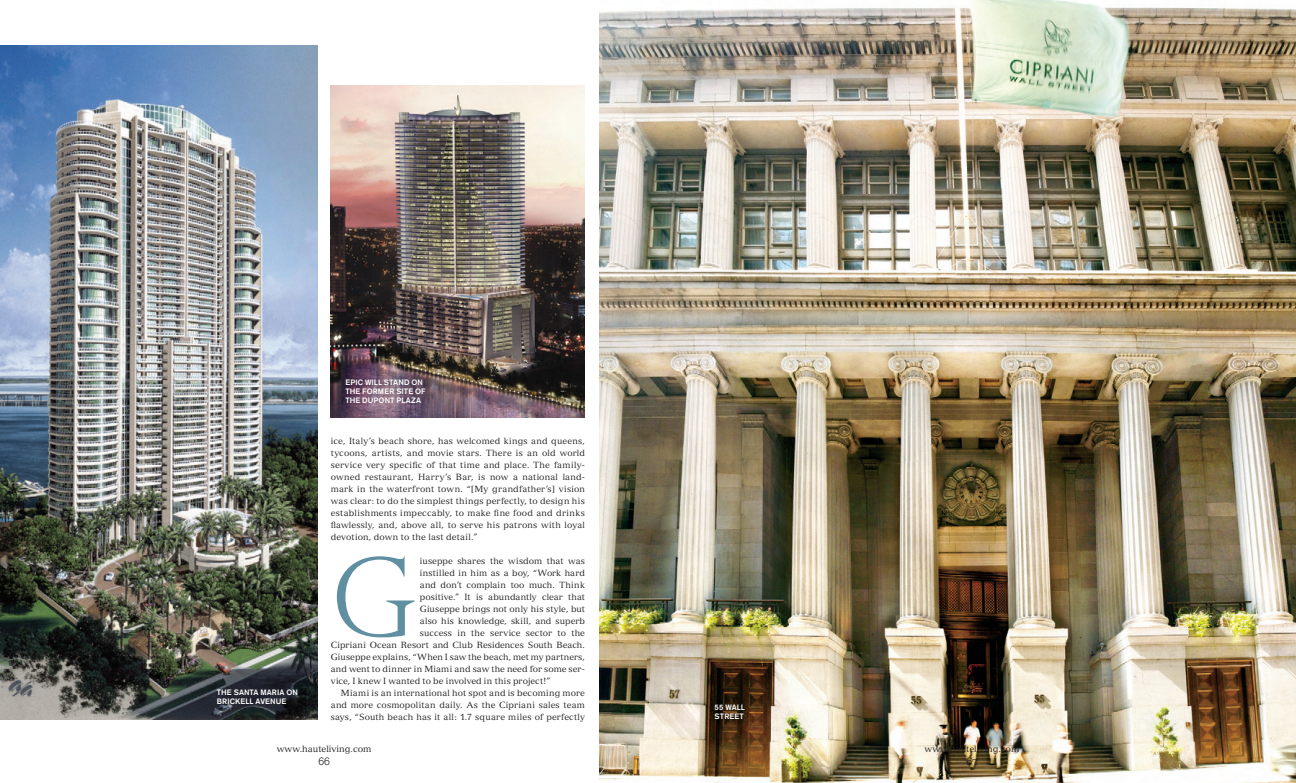
<style>
.page{position:relative;width:1296px;height:783px;background:#fff}
.page>*{position:absolute;margin:0;border:0;box-sizing:border-box;transform-origin:0 0}
.t1{font:300 109.9px "Versailles";color:#608fa2}
.t2{font:11px "Akzidenz Grotesk BE Light Os F";color:#231f20}
.t3{font:9px "Versailles";color:#231f20}
.t4{font:8.8px/12px "Versailles";letter-spacing:.01em;color:#231f20;text-align:justify}
.t5{font:500 7.8px/9px "Akzidenz Grotesk BE";letter-spacing:.015em;color:#fff}
</style>
<div class="page">
<img style="left:331px;top:86px;width:254px;height:332px">
<img style="left:0;top:45px;width:317px;height:675px">
<img style="left:600px;top:0;width:696px;height:783px">
<p class="t5" style="left:217px;top:688px;width:83px">THE SANTA MARIA ON<br>BRICKELL AVENUE</p>
<p class="t5" style="left:345px;top:378px;width:82px">EPIC WILL STAND ON<br>THE FORMER SITE OF<br>THE DUPONT PLAZA</p>
<p class="t4" style="left:331px;top:435px;width:256px">ice, Italy’s beach shore, has welcomed kings and queens, tycoons, artists, and movie stars. There is an old world service very specific of that time and place. The family&shy;owned restaurant, Harry’s Bar, is now a national land&shy;mark in the waterfront town. “[My grandfather’s] vision was clear: to do the simplest things perfectly, to design his establishments impeccably, to make fine food and drinks flawlessly, and, above all, to serve his patrons with loyal devotion, down to the last detail.”</p>
<p class="t1" style="left:331px;top:532px;width:87px">G</p>
<p class="t4" style="left:420px;top:555px;width:167px">iuseppe shares the wisdom that was</p>
<p class="t4" style="left:420px;top:567px;width:167px">instilled in him as a boy, “Work hard</p>
<p class="t4" style="left:420px;top:579px;width:167px">and don’t complain too much. Think</p>
<p class="t4" style="left:420px;top:591px;width:167px">positive.” It is abundantly clear that</p>
<p class="t4" style="left:420px;top:603px;width:167px">Giuseppe brings not only his style, but</p>
<p class="t4" style="left:420px;top:615px;width:167px">also his knowledge, skill, and superb</p>
<p class="t4" style="left:420px;top:627px;width:167px">success in the service sector to the</p>
<p class="t4" style="left:331px;top:639px;width:256px">Cipriani Ocean Resort and Club Residences South Beach.</p>
<p class="t4" style="left:331px;top:651px;width:256px">Giuseppe explains, “When I saw the beach, met my partners,</p>
<p class="t4" style="left:331px;top:663px;width:256px">and went to dinner in Miami and saw the need for some ser-</p>
<p class="t4" style="left:331px;top:675px;width:221px">vice, I knew I wanted to be involved in this project!”</p>
<p class="t4" style="left:341px;top:687px;width:246px">Miami is an international hot spot and is becoming more</p>
<p class="t4" style="left:331px;top:699px;width:256px">and more cosmopolitan daily. As the Cipriani sales team</p>
<p class="t4" style="left:331px;top:711px;width:256px">says, “South beach has it all: 1.7 square miles of perfectly</p>
<p class="t3" style="left:277px;top:744px;width:96px">www.hauteliving.com</p>
<p class="t2" style="left:318px;top:755px;width:13px">66</p>
<p class="t5" style="left:715px;top:702px;width:32px">55 WALL<br>STREET</p>
<p class="t3" style="left:925px;top:744px;width:96px">www.hauteliving.com</p>
<p class="t2" style="left:966px;top:755px;width:13px">67</p>
</div>
